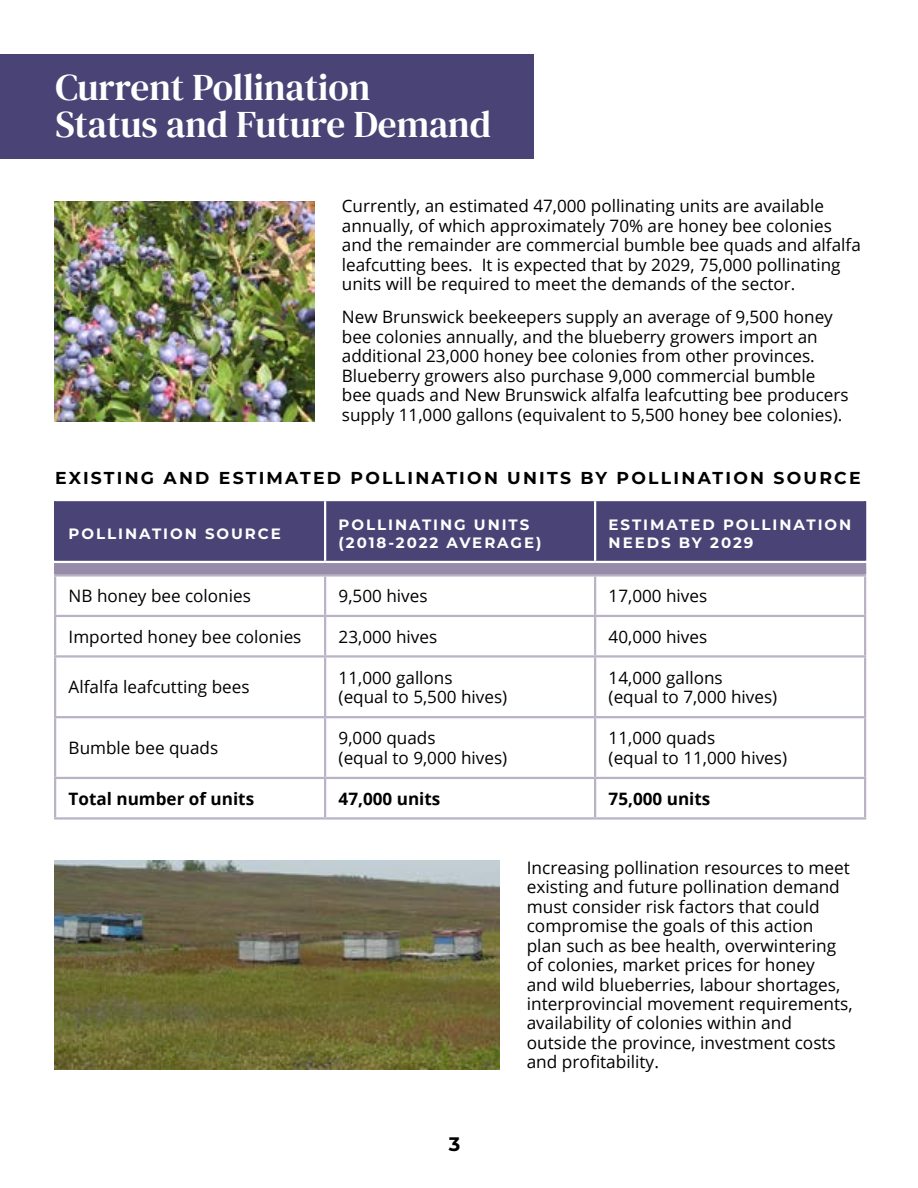
<style>
.page{position:relative;width:918px;height:1188px;background:#fff}
.page>*{position:absolute;margin:0;border:0;box-sizing:border-box;transform-origin:0 0}
.t1{font:37.5px/37.5px "DM Serif Text";color:#fff}
.t2{font:700 19.5px "Montserrat";color:#000}
.t3{font:17.25px/19.5px "Open Sans";color:#000}
.t4{font:700 17.25px "Montserrat";letter-spacing:.13em;color:#000}
.t5{font:17.1px/19.5px "Open Sans";color:#000}
.t6{font:700 17.1px "Open Sans";color:#000}
.t7{font:700 15px/18px "Montserrat";letter-spacing:.13em;color:#fff}
</style>
<div class="page">
<div style="left:0;top:54px;width:533px;height:104px;background:#4a4476"></div>
<div style="left:56px;top:501px;width:808px;height:60px;background:#4a4476"></div>
<hr style="left:54px;top:501px;width:2px;height:60px;background:#4a4476">
<hr style="left:864px;top:501px;width:2px;height:60px;background:#4a4476">
<hr style="left:324px;top:501px;width:2px;height:60px;background:#fff">
<hr style="left:594px;top:501px;width:2px;height:60px;background:#fff">
<svg style="left:54px;top:562px;width:812px;height:12px"></svg>
<hr style="left:54px;top:574px;width:271px;height:3px;background:#bab3c6">
<hr style="left:54px;top:577px;width:2px;height:38px;background:#bab3c6">
<hr style="left:325px;top:574px;width:270px;height:3px;background:#bab3c6">
<hr style="left:324px;top:577px;width:2px;height:38px;background:#bab3c6">
<hr style="left:595px;top:574px;width:271px;height:3px;background:#bab3c6">
<hr style="left:594px;top:577px;width:2px;height:38px;background:#bab3c6">
<hr style="left:864px;top:577px;width:2px;height:38px;background:#bab3c6">
<hr style="left:54px;top:615px;width:271px;height:2px;background:#bab3c6">
<hr style="left:54px;top:617px;width:2px;height:38px;background:#bab3c6">
<hr style="left:325px;top:615px;width:270px;height:2px;background:#bab3c6">
<hr style="left:324px;top:617px;width:2px;height:38px;background:#bab3c6">
<hr style="left:595px;top:615px;width:271px;height:2px;background:#bab3c6">
<hr style="left:594px;top:617px;width:2px;height:38px;background:#bab3c6">
<hr style="left:864px;top:617px;width:2px;height:38px;background:#bab3c6">
<hr style="left:54px;top:655px;width:271px;height:3px;background:#bab3c6">
<hr style="left:54px;top:658px;width:2px;height:58px;background:#bab3c6">
<hr style="left:325px;top:655px;width:270px;height:3px;background:#bab3c6">
<hr style="left:324px;top:658px;width:2px;height:58px;background:#bab3c6">
<hr style="left:595px;top:655px;width:271px;height:3px;background:#bab3c6">
<hr style="left:594px;top:658px;width:2px;height:58px;background:#bab3c6">
<hr style="left:864px;top:658px;width:2px;height:58px;background:#bab3c6">
<hr style="left:54px;top:716px;width:271px;height:2px;background:#bab3c6">
<hr style="left:54px;top:718px;width:2px;height:59px;background:#bab3c6">
<hr style="left:325px;top:716px;width:270px;height:2px;background:#bab3c6">
<hr style="left:324px;top:718px;width:2px;height:59px;background:#bab3c6">
<hr style="left:595px;top:716px;width:271px;height:2px;background:#bab3c6">
<hr style="left:594px;top:718px;width:2px;height:59px;background:#bab3c6">
<hr style="left:864px;top:718px;width:2px;height:59px;background:#bab3c6">
<hr style="left:54px;top:777px;width:271px;height:2px;background:#bab3c6">
<hr style="left:54px;top:779px;width:2px;height:38px;background:#bab3c6">
<hr style="left:325px;top:777px;width:270px;height:2px;background:#bab3c6">
<hr style="left:324px;top:779px;width:2px;height:38px;background:#bab3c6">
<hr style="left:595px;top:777px;width:271px;height:2px;background:#bab3c6">
<hr style="left:594px;top:779px;width:2px;height:38px;background:#bab3c6">
<hr style="left:864px;top:779px;width:2px;height:38px;background:#bab3c6">
<hr style="left:54px;top:817px;width:271px;height:3px;background:#bab3c6">
<hr style="left:325px;top:817px;width:270px;height:3px;background:#bab3c6">
<hr style="left:595px;top:817px;width:271px;height:3px;background:#bab3c6">
<img style="left:54px;top:201px;width:261px;height:220px">
<img style="left:54px;top:861px;width:446px;height:209px">
<h1 class="t1" style="left:55px;top:69px;width:437px">Current Pollination<br>Status and Future Demand</h1>
<p class="t5" style="left:342px;top:196px;width:521px">Currently, an estimated 47,000 pollinating units are available annually, of which approximately 70% are honey bee colonies and the remainder are commercial bumble bee quads and alfalfa leafcutting bees. It is expected that by 2029, 75,000 pollinating units will be required to meet the demands of the sector.</p>
<p class="t5" style="left:342px;top:307px;width:508px">New Brunswick beekeepers supply an average of 9,500 honey bee colonies annually, and the blueberry growers import an additional 23,000 honey bee colonies from other provinces.<br>Blueberry growers also purchase 9,000 commercial bumble bee quads and New Brunswick alfalfa leafcutting bee producers supply 11,000 gallons (equivalent to 5,500 honey bee colonies).</p>
<p class="t4" style="left:55px;top:466px;width:807px">EXISTING AND ESTIMATED POLLINATION UNITS BY POLLINATION SOURCE</p>
<p class="t7" style="left:69px;top:524px;width:214px">POLLINATION SOURCE</p>
<p class="t7" style="left:339px;top:515px;width:204px">POLLINATING UNITS (2018-2022 AVERAGE)</p>
<p class="t7" style="left:609px;top:515px;width:244px">ESTIMATED POLLINATION<br>NEEDS BY 2029</p>
<p class="t5" style="left:69px;top:586px;width:184px">NB honey bee colonies</p>
<p class="t5" style="left:339px;top:586px;width:90px">9,500 hives</p>
<p class="t5" style="left:609px;top:586px;width:100px">17,000 hives</p>
<p class="t5" style="left:69px;top:626px;width:234px">Imported honey bee colonies</p>
<p class="t5" style="left:339px;top:626px;width:100px">23,000 hives</p>
<p class="t5" style="left:609px;top:626px;width:100px">40,000 hives</p>
<p class="t5" style="left:69px;top:677px;width:182px">Alfalfa leafcutting bees</p>
<p class="t5" style="left:339px;top:667px;width:170px">11,000 gallons<br>(equal to 5,500 hives)</p>
<p class="t5" style="left:609px;top:667px;width:170px">14,000 gallons<br>(equal to 7,000 hives)</p>
<p class="t5" style="left:69px;top:738px;width:151px">Bumble bee quads</p>
<p class="t5" style="left:339px;top:728px;width:170px">9,000 quads<br>(equal to 9,000 hives)</p>
<p class="t5" style="left:609px;top:728px;width:180px">11,000 quads<br>(equal to 11,000 hives)</p>
<p class="t6" style="left:69px;top:786px;width:187px">Total number of units</p>
<p class="t6" style="left:339px;top:786px;width:103px">47,000 units</p>
<p class="t6" style="left:609px;top:786px;width:103px">75,000 units</p>
<p class="t2" style="left:449px;top:1130px;width:13px">3</p>
<p class="t3" style="left:527px;top:857px;width:327px">Increasing pollination resources to meet existing and future pollination demand must consider risk factors that could compromise the goals of this action plan such as bee health, overwintering of colonies, market prices for honey<br>and wild blueberries, labour shortages, interprovincial movement requirements, availability of colonies within and outside the province, investment costs and profitability.</p>
</div>
